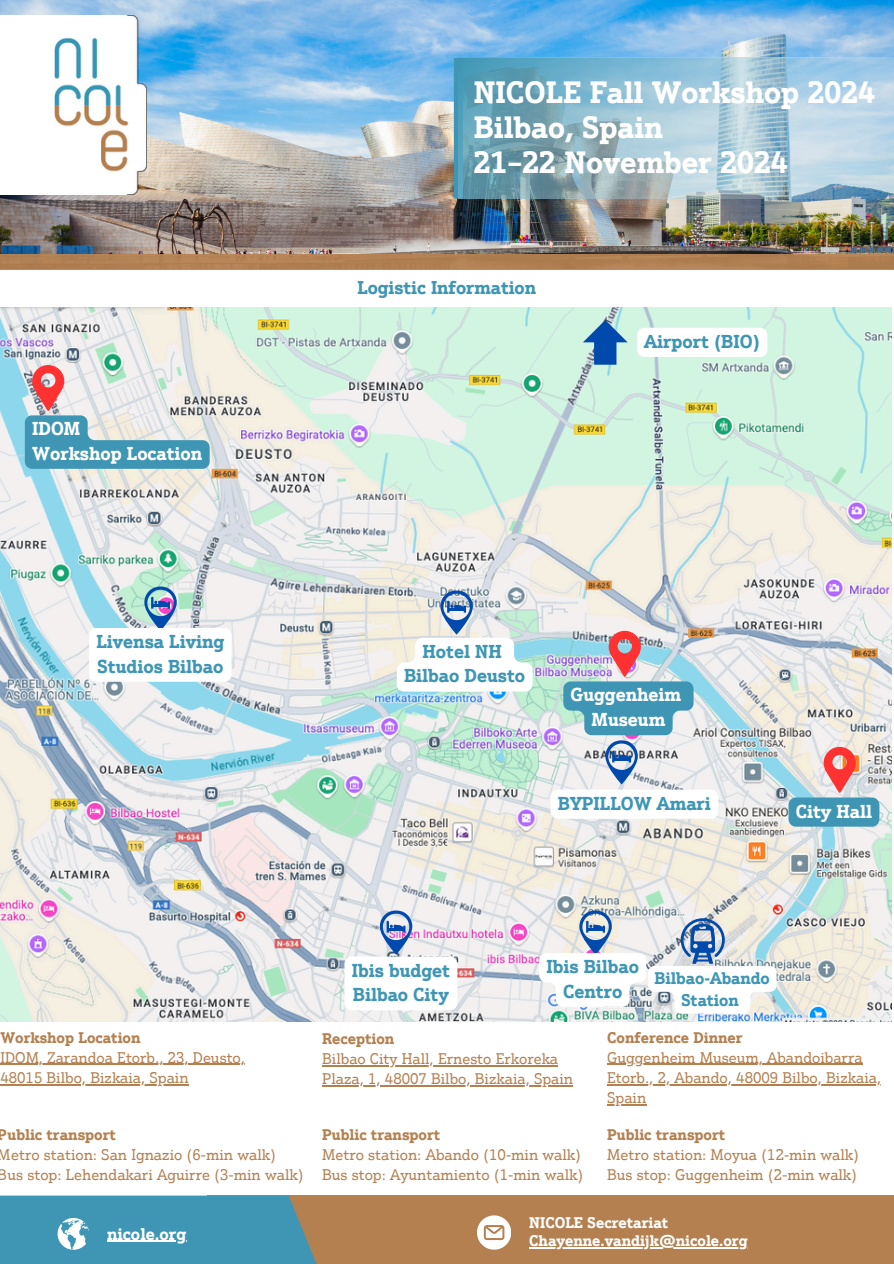
<style>
.page{position:relative;width:894px;height:1264px;background:#fff}
.page>*{position:absolute;margin:0;border:0;box-sizing:border-box;transform-origin:0 0}
.t1{font:700 30px/34.8px "Justus Pro";color:#fff}
.t2{font:700 18.15px/24.6px "Justus Pro";color:#3e96b4;text-align:center}
.t3{font:700 18.15px/24.8px "Justus Pro";color:#fff}
.t4{font:700 18px "Justus Pro";color:#3e96b4}
.t5{font:700 16.5px "Justus Pro";color:#fff}
.t6{font:700 16.35px/21.9px "Justus Pro";color:#3e96b4;text-align:center}
.t7{font:15px "Justus Pro";color:#b58050}
.t8{font:700 15px "Justus Pro";color:#b58050}
.t9{font:700 15px "Justus Pro";color:#fff}
</style>
<div class="page">
<img style="left:0;top:0;width:893px;height:254px">
<div style="left:453px;top:58px;width:9px;height:140px;background:#3e96b4"></div>
<img style="left:0;top:15px;width:146px;height:179px">
<div style="left:0;top:254px;width:893px;height:16px;background:#b07f52"></div>
<svg style="left:458px;top:58px;width:435px;height:140px;background:#94bbcc"></svg>
<img style="left:0;top:308px;width:891px;height:713px">
<svg style="left:582px;top:320px;width:45px;height:45px;background:#669bc4"></svg>
<svg style="left:823px;top:747px;width:32px;height:46px"></svg>
<svg style="left:144px;top:586px;width:33px;height:42px"></svg>
<hr style="left:153px;top:604px;width:15px;height:3px;background:#004aad">
<svg style="left:380px;top:910px;width:32px;height:44px"></svg>
<hr style="left:389px;top:928px;width:14px;height:3px;background:#004aad">
<svg style="left:25px;top:365px;width:184px;height:104px"></svg>
<div style="left:636px;top:328px;width:131px;height:29px;background:#fff;border-radius:7px"></div>
<svg style="left:563px;top:631px;width:130px;height:153px"></svg>
<div style="left:550px;top:789px;width:168px;height:29px;background:#fff;border-radius:7px"></div>
<svg style="left:539px;top:910px;width:237px;height:103px"></svg>
<div style="left:344px;top:956px;width:113px;height:54px;background:#fff;border-radius:7px"></div>
<svg style="left:396px;top:590px;width:136px;height:101px"></svg>
<div style="left:89px;top:628px;width:142px;height:53px;background:#fff;border-radius:7px"></div>
<div style="left:788px;top:797px;width:91px;height:29px;background:#3e96b4;border-radius:7px"></div>
<hr style="left:0;top:1063px;width:245px;height:1px;background:#b58050">
<hr style="left:0;top:1084px;width:188px;height:1px;background:#b58050">
<hr style="left:322px;top:1064px;width:236px;height:2px;background:#b58050">
<hr style="left:322px;top:1085px;width:251px;height:1px;background:#b58050">
<div style="left:208px;top:1195px;width:685px;height:68px;background:#b58050"></div>
<div style="left:0;top:1195px;width:316px;height:68px;background:#3e96b4"></div>
<svg style="left:58px;top:1217px;width:31px;height:32px"></svg>
<svg style="left:477px;top:1215px;width:33px;height:34px"></svg>
<hr style="left:107px;top:1240px;width:79px;height:1px;background:#fff">
<hr style="left:529px;top:1246px;width:218px;height:2px;background:#fff">
<hr style="left:607px;top:1063px;width:255px;height:1px;background:#b58050">
<hr style="left:607px;top:1084px;width:273px;height:1px;background:#b58050">
<hr style="left:607px;top:1104px;width:39px;height:1px;background:#b58050">
<p class="t3" style="left:32px;top:416px;width:172px">IDOM<br>Workshop Location</p>
<h2 class="t1" style="left:473px;top:75px;width:402px">NICOLE Fall Workshop 2024<br>Bilbao, Spain<br>21–22 November 2024</h2>
<p class="t4" style="left:357px;top:276px;width:180px">Logistic Information</p>
<h2 class="t2" style="left:644px;top:329px;width:117px">Airport (BIO)</h2>
<h2 class="t2" style="left:96px;top:629px;width:129px;text-align:left">Livensa Living<br>Studios Bilbao</h2>
<h2 class="t2" style="left:404px;top:639px;width:123px">Hotel NH<br>Bilbao Deusto</h2>
<p class="t3" style="left:570px;top:682px;width:112px;text-align:center">Guggenheim<br>Museum</p>
<h2 class="t2" style="left:557px;top:791px;width:154px">BYPILLOW Amari</h2>
<p class="t3" style="left:795px;top:798px;width:78px">City Hall</p>
<p class="t8" style="left:0;top:1028px;width:142px">Workshop Location</p>
<h2 class="t7" style="left:0;top:1048px;width:246px">IDOM, Zarandoa Etorb., 23, Deusto,</h2>
<h2 class="t7" style="left:0;top:1068px;width:190px">48015 Bilbo, Bizkaia, Spain</h2>
<p class="t8" style="left:-2px;top:1125px;width:120px">Public transport</p>
<h2 class="t7" style="left:-2px;top:1145px;width:279px">Metro station: San Ignazio (6-min walk)</h2>
<p class="t7" style="left:-2px;top:1165px;width:307px">Bus stop: Lehendakari Aguirre (3-min walk)</p>
<p class="t5" style="left:107px;top:1223px;width:80px">nicole.org</p>
<p class="t2" style="left:351px;top:957px;width:100px;text-align:left">Ibis budget<br>Bilbao City</p>
<p class="t2" style="left:546px;top:954px;width:94px">Ibis Bilbao<br>Centro</p>
<h2 class="t6" style="left:654px;top:967px;width:117px">Bilbao-Abando<br>Station</h2>
<p class="t8" style="left:322px;top:1029px;width:73px">Reception</p>
<h2 class="t7" style="left:322px;top:1049px;width:237px">Bilbao City Hall, Ernesto Erkoreka</h2>
<h2 class="t7" style="left:322px;top:1069px;width:252px">Plaza, 1, 48007 Bilbo, Bizkaia, Spain</h2>
<p class="t8" style="left:322px;top:1125px;width:120px">Public transport</p>
<p class="t7" style="left:322px;top:1145px;width:260px">Metro station: Abando (10-min walk)</p>
<p class="t7" style="left:322px;top:1165px;width:262px">Bus stop: Ayuntamiento (1-min walk)</p>
<p class="t8" style="left:607px;top:1028px;width:137px">Conference Dinner</p>
<p class="t7" style="left:607px;top:1048px;width:257px">Guggenheim Museum, Abandoibarra</p>
<p class="t7" style="left:607px;top:1068px;width:275px">Etorb., 2, Abando, 48009 Bilbo, Bizkaia,</p>
<p class="t7" style="left:607px;top:1088px;width:41px">Spain</p>
<p class="t8" style="left:607px;top:1125px;width:120px">Public transport</p>
<p class="t7" style="left:607px;top:1145px;width:253px">Metro station: Moyua (12-min walk)</p>
<p class="t7" style="left:607px;top:1165px;width:251px">Bus stop: Guggenheim (2-min walk)</p>
<p class="t9" style="left:529px;top:1214px;width:140px">NICOLE Secretariat</p>
<p class="t9" style="left:529px;top:1231px;width:220px">Chayenne.vandijk@nicole.org</p>
</div>
